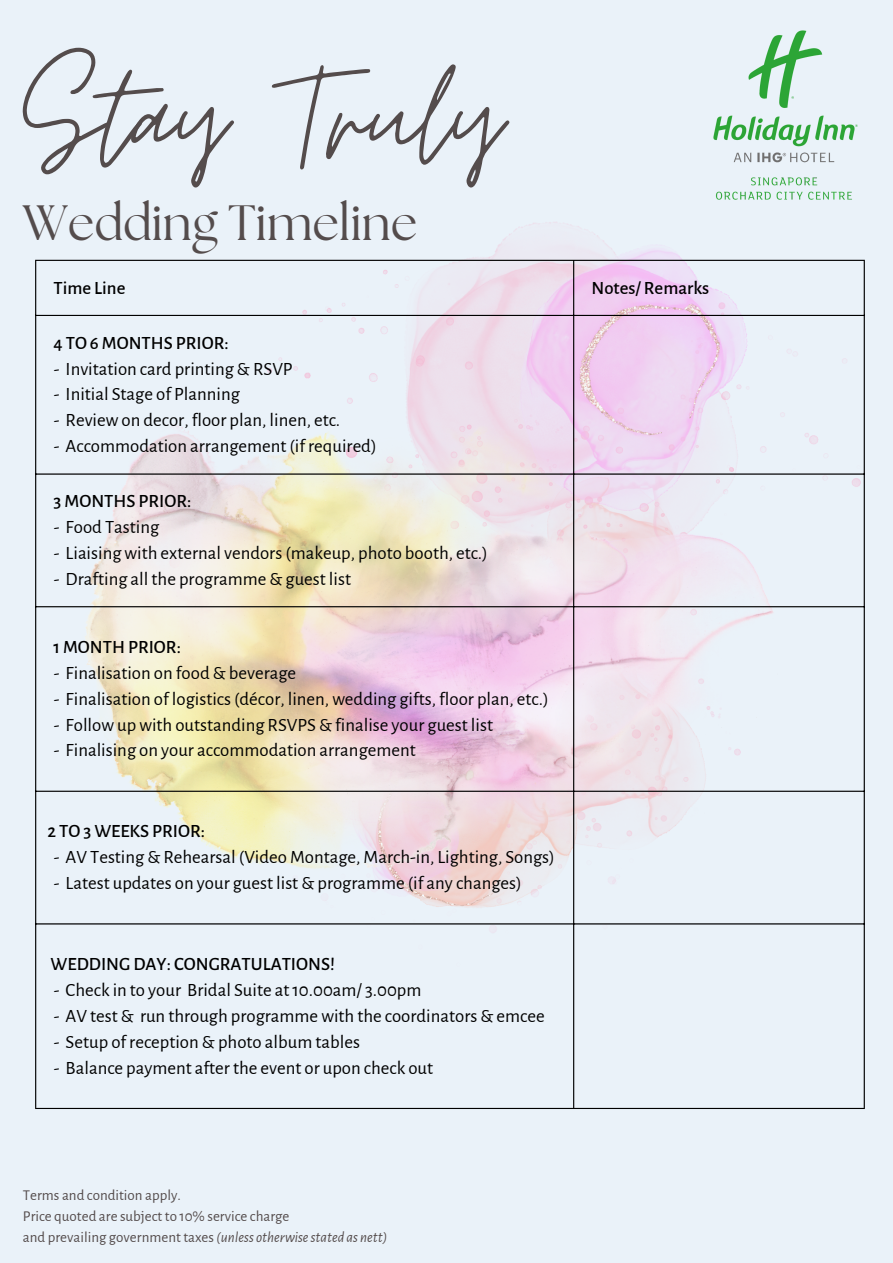
<style>
.page{position:relative;width:893px;height:1263px;background:#eaf2f9}
.page>*{position:absolute;margin:0;border:0;box-sizing:border-box;transform-origin:0 0}
.t1{font:157.05px "Moon Time";color:#544c4c}
.t2{font:49.5px "The Seasons";color:#544c4c}
.t3{font:18.75px "Alegreya Sans";color:#000}
.t4{font:500 18.75px "Alegreya Sans";color:#000}
.t5{font:15px "Alegreya Sans";color:#544c4c}
.t6{font:italic 15px "Alegreya Sans";color:#544c4c}
.s1{font-style:normal}
</style>
<div class="page">
<img style="left:156px;top:222px;width:709px;height:744px">
<img style="left:76px;top:340px;width:714px;height:555px">
<img style="left:713px;top:30px;width:145px;height:170px">
<hr style="left:35px;top:261px;width:1px;height:847px;background:#000">
<hr style="left:573px;top:261px;width:1px;height:847px;background:#000">
<hr style="left:863px;top:261px;width:2px;height:847px;background:#000">
<hr style="left:35px;top:260px;width:830px;height:1px;background:#000">
<hr style="left:35px;top:315px;width:830px;height:1px;background:#000">
<hr style="left:35px;top:473px;width:830px;height:2px;background:#000">
<hr style="left:35px;top:606px;width:830px;height:1px;background:#000">
<hr style="left:35px;top:791px;width:830px;height:1px;background:#000">
<hr style="left:35px;top:923px;width:830px;height:1px;background:#000">
<hr style="left:35px;top:1108px;width:830px;height:1px;background:#000">
<p class="t1" style="left:23px;top:23px;width:480px">Stay Truly</p>
<p class="t2" style="left:23px;top:200px;width:396px">Wedding Timeline</p>
<p class="t4" style="left:54px;top:278px;width:73px">Time Line</p>
<p class="t4" style="left:591px;top:278px;width:119px">Notes/ Remarks</p>
<p class="t4" style="left:54px;top:334px;width:177px">4 TO 6 MONTHS PRIOR:</p>
<p class="t3" style="left:54px;top:359px;width:240px">- Invitation card printing &amp; RSVP</p>
<p class="t3" style="left:54px;top:385px;width:188px">- Initial Stage of Planning</p>
<p class="t3" style="left:54px;top:411px;width:288px">- Review on decor, floor plan, linen, etc.</p>
<p class="t3" style="left:54px;top:437px;width:324px">- Accommodation arrangement (if required)</p>
<p class="t4" style="left:54px;top:492px;width:139px">3 MONTHS PRIOR:</p>
<p class="t3" style="left:54px;top:518px;width:107px">- Food Tasting</p>
<p class="t3" style="left:54px;top:544px;width:436px">- Liaising with external vendors (makeup, photo booth, etc.)</p>
<p class="t3" style="left:54px;top:570px;width:299px">- Drafting all the programme &amp; guest list</p>
<p class="t4" style="left:54px;top:638px;width:129px">1 MONTH PRIOR:</p>
<p class="t3" style="left:54px;top:664px;width:244px">- Finalisation on food &amp; beverage</p>
<p class="t3" style="left:54px;top:690px;width:496px">- Finalisation of logistics (décor, linen, wedding gifts, floor plan, etc.)</p>
<p class="t3" style="left:54px;top:715px;width:441px">- Follow up with outstanding RSVPS &amp; finalise your guest list</p>
<p class="t3" style="left:54px;top:741px;width:363px">- Finalising on your accommodation arrangement</p>
<p class="t4" style="left:48px;top:822px;width:159px">2 TO 3 WEEKS PRIOR:</p>
<p class="t3" style="left:54px;top:848px;width:503px">- AV Testing &amp; Rehearsal (Video Montage, March-in, Lighting, Songs)</p>
<p class="t3" style="left:54px;top:874px;width:469px">- Latest updates on your guest list &amp; programme (if any changes)</p>
<p class="t4" style="left:51px;top:955px;width:286px">WEDDING DAY: CONGRATULATIONS!</p>
<p class="t3" style="left:54px;top:981px;width:369px">- Check in to your Bridal Suite at 10.00am/ 3.00pm</p>
<p class="t3" style="left:54px;top:1007px;width:492px">- AV test &amp; run through programme with the coordinators &amp; emcee</p>
<p class="t3" style="left:54px;top:1033px;width:308px">- Setup of reception &amp; photo album tables</p>
<p class="t3" style="left:54px;top:1058px;width:381px">- Balance payment after the event or upon check out</p>
<p class="t5" style="left:23px;top:1188px;width:160px">Terms and condition apply.</p>
<p class="t5" style="left:23px;top:1209px;width:268px">Price quoted are subject to 10% service charge</p>
<p class="t6" style="left:23px;top:1230px;width:366px"><span class="s1">and prevailing government taxes</span> (unless otherwisestated as nett)</p>
</div>
